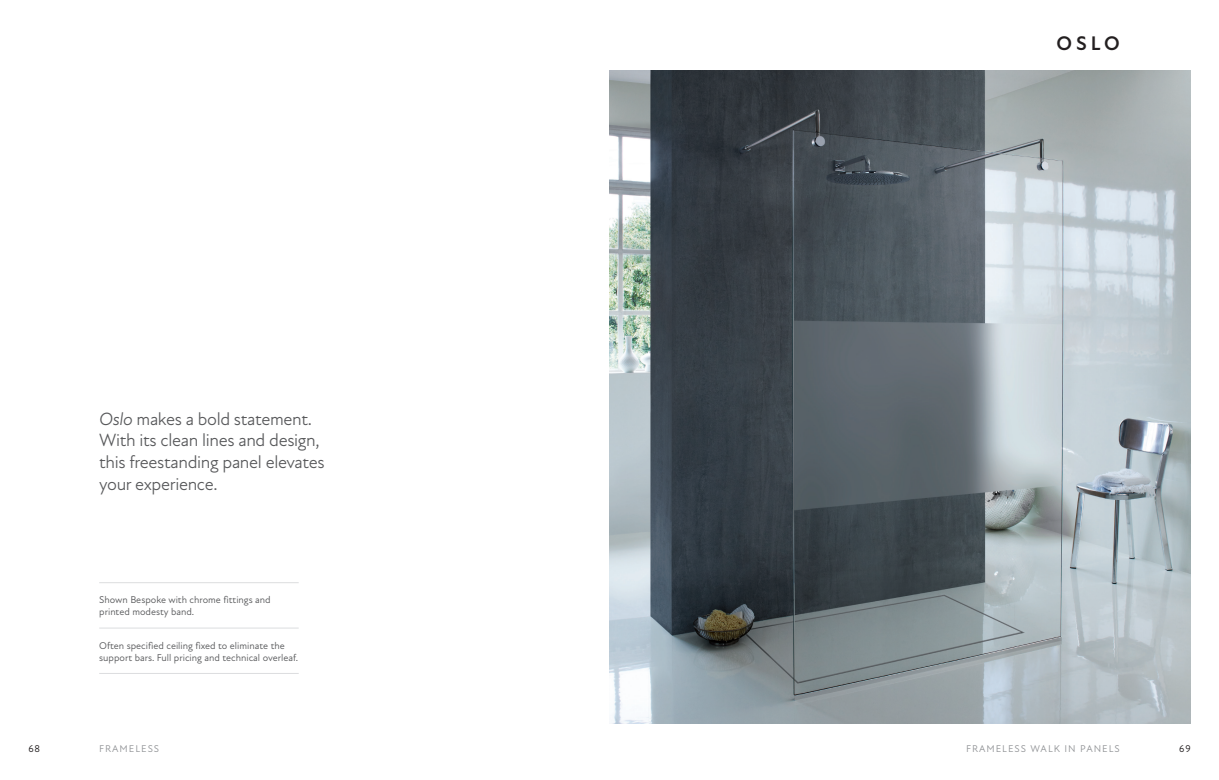
<style>
.page{position:relative;width:1219px;height:780px;background:#fff}
.page>*{position:absolute;margin:0;border:0;box-sizing:border-box;transform-origin:0 0}
._1st_level_titles{font:700 20px "New Atten";color:#231f20}
.introduction{font:18px "New Atten";letter-spacing:-.02em;color:#57585a}
.captions{font:10px/12px "New Atten";color:#57585a}
.floating_titles_section{font:10px "New Atten";letter-spacing:.1em;color:#939598}
.floating_titles_section-2{font:10px "New Atten";color:#231f20}
.s1{font-style:italic}
</style>
<div class="page">
<img style="left:609px;top:71px;width:582px;height:652px">
<hr style="left:99px;top:627px;width:200px;height:1px;background:#dcdddf">
<hr style="left:99px;top:673px;width:200px;height:1px;background:#dcdddf">
<hr style="left:99px;top:582px;width:200px;height:1px;background:#dcdddf">
<p class="introduction" style="left:99px;top:408px;width:214px"><span class="s1">Oslo</span> makes a bold statement.</p>
<p class="introduction" style="left:99px;top:429px;width:222px">With its clean lines and design,</p>
<p class="introduction" style="left:99px;top:451px;width:227px">this freestanding panel elevates</p>
<p class="introduction" style="left:99px;top:473px;width:120px">your experience.</p>
<p class="captions" style="left:99px;top:594px;width:173px">Shown Bespoke with chrome fittings and printed modesty band.</p>
<p class="captions" style="left:99px;top:639px;width:187px">Often specified ceiling fixed to eliminate the</p>
<p class="captions" style="left:99px;top:651px;width:201px">support bars. Full pricing and technical overleaf.</p>
<p class="_1st_level_titles" style="left:1056px;top:31px;width:65px">OSLO</p>
<p class="floating_titles_section-2" style="left:28px;top:742px;width:13px">68</p>
<p class="floating_titles_section" style="left:99px;top:742px;width:61px">FRAMELESS</p>
<p class="floating_titles_section" style="left:966px;top:742px;width:155px">FRAMELESS WALK IN PANELS</p>
<p class="floating_titles_section-2" style="left:1179px;top:742px;width:13px">69</p>
</div>
